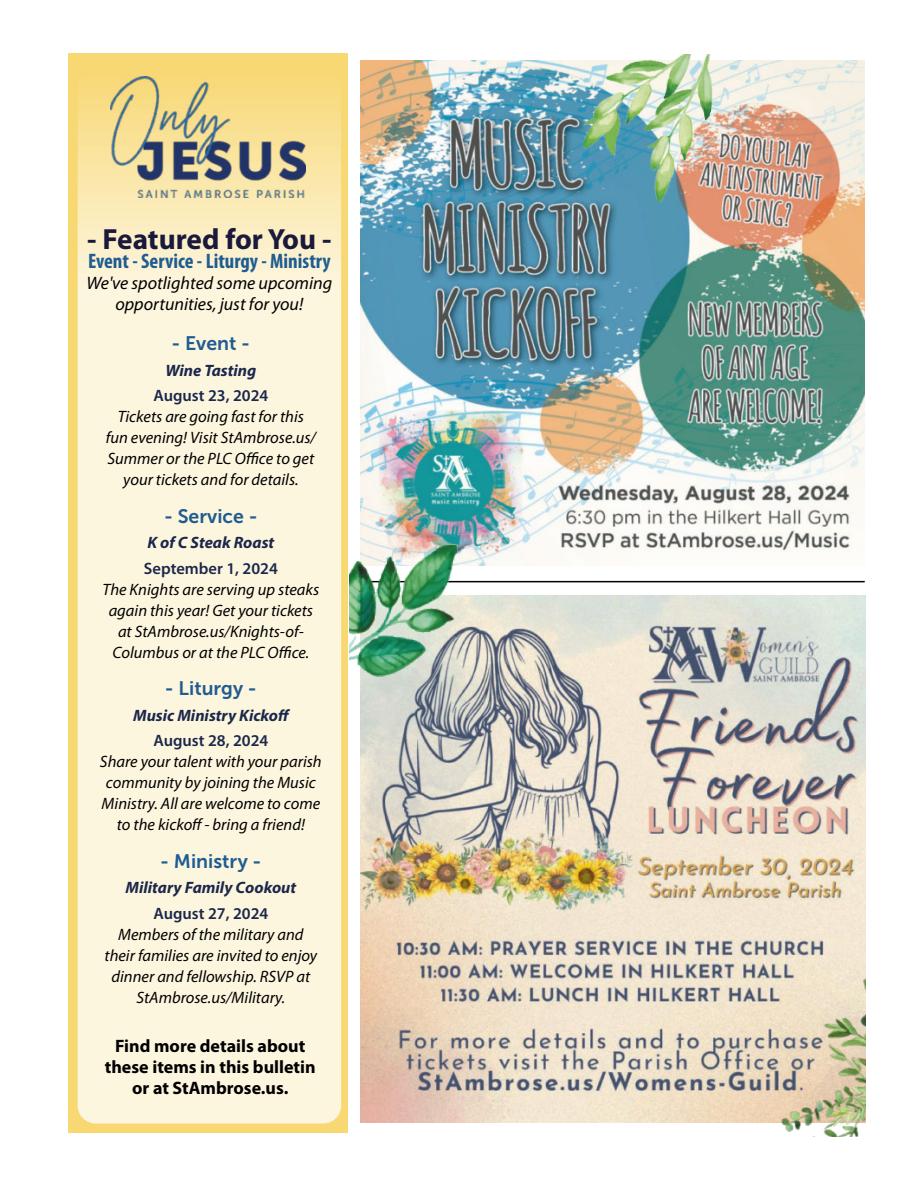
<style>
.page{position:relative;width:918px;height:1188px;background:#fff}
.page>*{position:absolute;margin:0;border:0;box-sizing:border-box;transform-origin:0 0}
.t1{font:700 29.25px "Myriad Pro";color:#1a193c}
.t2{font:700 condensed 21px "Myriad Pro";color:#205c90}
.t3{font:19.5px "Museo Sans 700";color:#205c90}
.t4{font:700 18px/21px "Myriad Pro";color:#000;text-align:center}
.t5{font:italic 18px/21px "Myriad Pro";color:#000;text-align:center}
.t6{font:italic 16.5px/21px "Myriad Pro";color:#000;text-align:center}
.t7{font:italic 700 16.5px "Myriad Pro";color:#1b274b}
.t8{font:600 16.5px "Myriad Pro";color:#1b274b}
</style>
<div class="page">
<img style="left:361px;top:61px;width:503px;height:505px">
<img style="left:361px;top:595px;width:505px;height:527px">
<hr style="left:356px;top:581px;width:509px;height:1px;background:#000">
<div style="left:68px;top:53px;width:280px;height:1080px;background:#f8d873"></div>
<svg style="left:78px;top:71px;width:263px;height:1052px;background:#fcf4d9"></svg>
<img style="left:111px;top:76px;width:194px;height:121px">
<img style="left:584px;top:54px;width:133px;height:147px">
<img style="left:350px;top:544px;width:109px;height:132px">
<img style="left:762px;top:909px;width:104px;height:227px">
<h1 class="t1" style="left:87px;top:220px;width:246px">- Featured for You -</h1>
<p class="t2" style="left:88px;top:248px;width:244px">Event - Service - Liturgy - Ministry</p>
<p class="t5" style="left:87px;top:272px;width:247px">We've spotlighted some upcoming opportunities, just for you!</p>
<p class="t3" style="left:172px;top:333px;width:80px">- Event -</p>
<p class="t7" style="left:165px;top:360px;width:92px">Wine Tasting</p>
<p class="t8" style="left:153px;top:385px;width:116px">August 23, 2024</p>
<p class="t6" style="left:106px;top:406px;width:212px">Tickets are going fast for this fun evening! Visit StAmbrose.us/<br>Summer or the PLC Office to get your tickets and for details.</p>
<p class="t3" style="left:164px;top:505px;width:95px">- Service -</p>
<p class="t7" style="left:148px;top:532px;width:128px">K of C Steak Roast</p>
<p class="t8" style="left:144px;top:558px;width:136px">September 1, 2024</p>
<p class="t6" style="left:103px;top:579px;width:218px">The Knights are serving up steaks again this year! Get your tickets at StAmbrose.us/Knights-of-<br>Columbus or at the PLC Office.</p>
<p class="t3" style="left:165px;top:678px;width:93px">- Liturgy -</p>
<p class="t7" style="left:133px;top:705px;width:158px">Music Ministry Kickoff</p>
<p class="t8" style="left:153px;top:730px;width:116px">August 28, 2024</p>
<p class="t6" style="left:100px;top:751px;width:223px">Share your talent with your parish community by joining the Music<br>Ministry. All are welcome to come to the kickoff - bring a friend!</p>
<p class="t3" style="left:160px;top:850px;width:103px">- Ministry -</p>
<p class="t7" style="left:126px;top:877px;width:172px">Military Family Cookout</p>
<p class="t8" style="left:153px;top:903px;width:116px">August 27, 2024</p>
<p class="t6" style="left:105px;top:924px;width:214px">Members of the military and their families are invited to enjoy dinner and fellowship. RSVP at<br>StAmbrose.us/Military.</p>
<p class="t4" style="left:105px;top:1034px;width:212px">Find more details about these items in this bulletin or at StAmbrose.us.</p>
</div>
